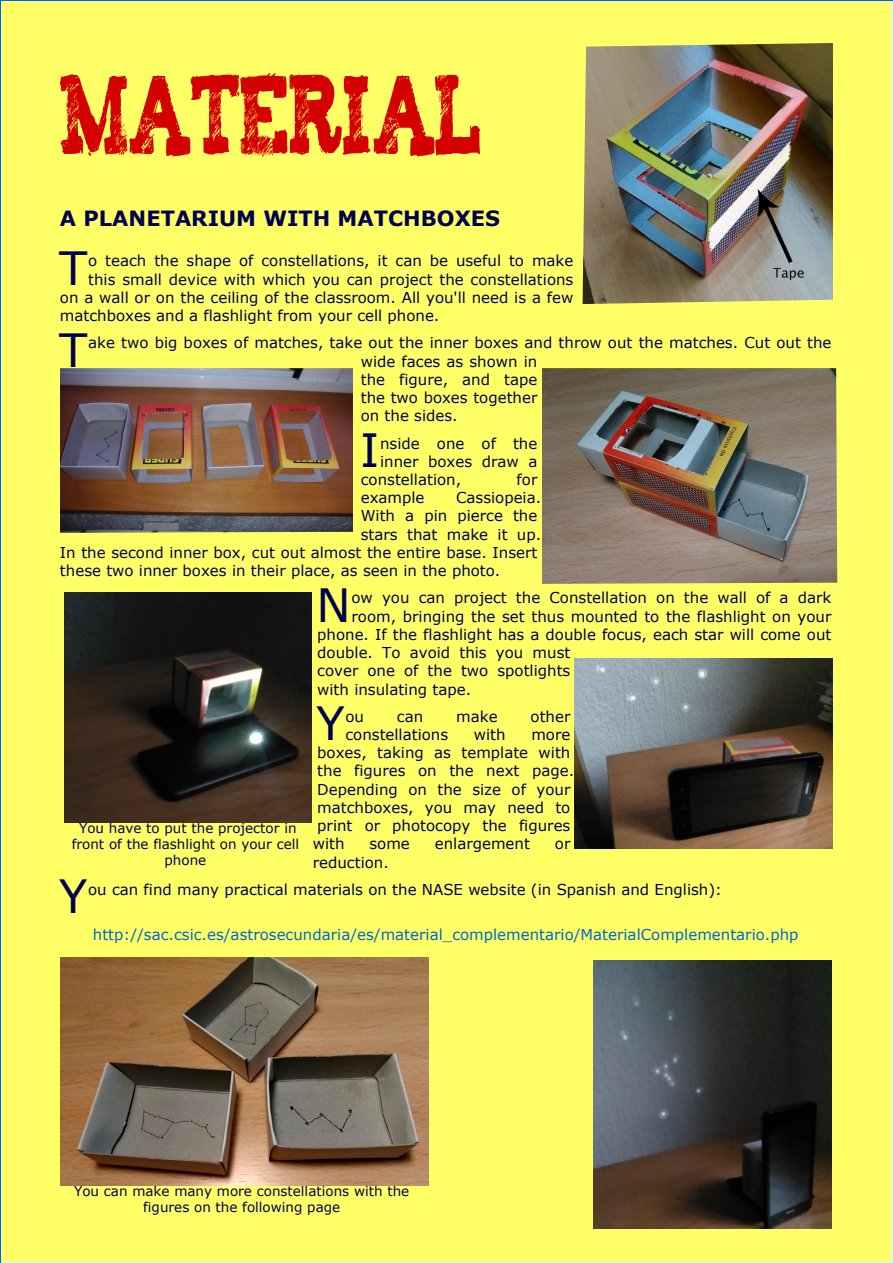
<style>
.page{position:relative;width:893px;height:1263px;background:#fff}
.page>*{position:absolute;margin:0;border:0;box-sizing:border-box;transform-origin:0 0}
.t1{font:45.75px "Verdana";color:#000050}
.t2{font:700 21px "Verdana";color:#000050}
.t3{font:15px/18.3px "Verdana";color:#000050}
.t4{font:15px "Verdana";color:#06c}
.t5{font:13.5px/16.4px "Verdana";color:#000050;text-align:center}
</style>
<div class="page">
<div style="left:1px;top:1px;width:891px;height:1261px;background:#ff6"></div>
<svg style="left:60px;top:73px;width:420px;height:84px"></svg>
<img style="left:583px;top:43px;width:250px;height:261px">
<img style="left:60px;top:368px;width:293px;height:165px">
<img style="left:542px;top:368px;width:295px;height:216px">
<img style="left:892px;top:21px;width:1px;height:1242px">
<img style="left:64px;top:593px;width:247px;height:229px">
<img style="left:574px;top:658px;width:259px;height:191px">
<img style="left:60px;top:957px;width:368px;height:229px">
<img style="left:594px;top:961px;width:238px;height:267px">
<h2 class="t2" style="left:60px;top:205px;width:442px">A PLANETARIUM WITH MATCHBOXES</h2>
<h1 class="t1" style="left:59px;top:239px;width:30px">T</h1>
<p class="t3" style="left:88px;top:251px;width:487px">o teach the shape of constellations, it can be useful to make</p>
<p class="t3" style="left:88px;top:270px;width:487px">this small device with which you can project the constellations</p>
<p class="t3" style="left:60px;top:288px;width:515px">on a wall or on the ceiling of the classroom. All you'll need is a few</p>
<p class="t3" style="left:60px;top:306px;width:381px">matchboxes and a flashlight from your cell phone.</p>
<h1 class="t1" style="left:59px;top:321px;width:30px">T</h1>
<p class="t3" style="left:361px;top:333px;width:472px;text-indent:-273px">ake two big boxes of matches, take out the inner boxes and throw out the matches. Cut out the wide faces as shown in<br>the figure, and tape<br>the two boxes together<br>on the sides.</p>
<h1 class="t1" style="left:360px;top:421px;width:21px">I</h1>
<p class="t3" style="left:380px;top:433px;width:159px">nside one of the</p>
<p class="t3" style="left:380px;top:452px;width:159px">inner boxes draw a</p>
<p class="t3" style="left:361px;top:470px;width:102px">constellation,</p>
<p class="t3" style="left:517px;top:470px;width:22px">for</p>
<p class="t3" style="left:361px;top:488px;width:65px">example</p>
<p class="t3" style="left:456px;top:488px;width:87px">Cassiopeia.</p>
<p class="t3" style="left:361px;top:506px;width:178px">With a pin pierce the</p>
<p class="t3" style="left:361px;top:525px;width:182px">stars that make it up.</p>
<p class="t3" style="left:60px;top:543px;width:479px">In the second inner box, cut out almost the entire base. Insert</p>
<p class="t3" style="left:60px;top:561px;width:442px">these two inner boxes in their place, as seen in the photo.</p>
<h1 class="t1" style="left:316px;top:576px;width:36px">N</h1>
<p class="t3" style="left:352px;top:588px;width:481px">ow you can project the Constellation on the wall of a dark</p>
<p class="t3" style="left:352px;top:606px;width:481px">room, bringing the set thus mounted to the flashlight on your</p>
<p class="t3" style="left:317px;top:625px;width:516px">phone. If the flashlight has a double focus, each star will come out</p>
<p class="t3" style="left:317px;top:643px;width:255px">double. To avoid this you must</p>
<p class="t3" style="left:317px;top:661px;width:255px">cover one of the two spotlights</p>
<p class="t3" style="left:317px;top:679px;width:155px">with insulating tape.</p>
<h1 class="t1" style="left:316px;top:694px;width:30px">Y</h1>
<p class="t3" style="left:345px;top:707px;width:20px">ou</p>
<p class="t3" style="left:397px;top:707px;width:28px">can</p>
<p class="t3" style="left:456px;top:707px;width:43px">make</p>
<p class="t3" style="left:531px;top:707px;width:41px">other</p>
<p class="t3" style="left:345px;top:725px;width:104px">constellations</p>
<p class="t3" style="left:474px;top:725px;width:33px">with</p>
<p class="t3" style="left:531px;top:725px;width:41px">more</p>
<p class="t3" style="left:317px;top:743px;width:255px">boxes, taking as template with</p>
<p class="t3" style="left:317px;top:761px;width:258px">the figures on the next page.</p>
<p class="t3" style="left:317px;top:779px;width:255px">Depending on the size of your</p>
<p class="t3" style="left:317px;top:798px;width:255px">matchboxes, you may need to</p>
<p class="t3" style="left:317px;top:816px;width:255px">print or photocopy the figures</p>
<p class="t3" style="left:313px;top:834px;width:33px">with</p>
<p class="t3" style="left:369px;top:834px;width:42px">some</p>
<p class="t3" style="left:435px;top:834px;width:97px">enlargement</p>
<p class="t3" style="left:555px;top:834px;width:17px">or</p>
<p class="t3" style="left:313px;top:852px;width:78px">reduction.</p>
<p class="t5" style="left:72px;top:819px;width:229px">You have to put the projector in front of the flashlight on your cell phone</p>
<h1 class="t1" style="left:59px;top:867px;width:30px">Y</h1>
<p class="t3" style="left:88px;top:880px;width:635px">ou can find many practical materials on the NASE website (in Spanish and English):</p>
<p class="t4" style="left:93px;top:925px;width:707px">http://sac.csic.es/astrosecundaria/es/material_complementario/MaterialComplementario.php</p>
<p class="t5" style="left:74px;top:1182px;width:337px">You can make many more constellations with the figures on the following page</p>
</div>
